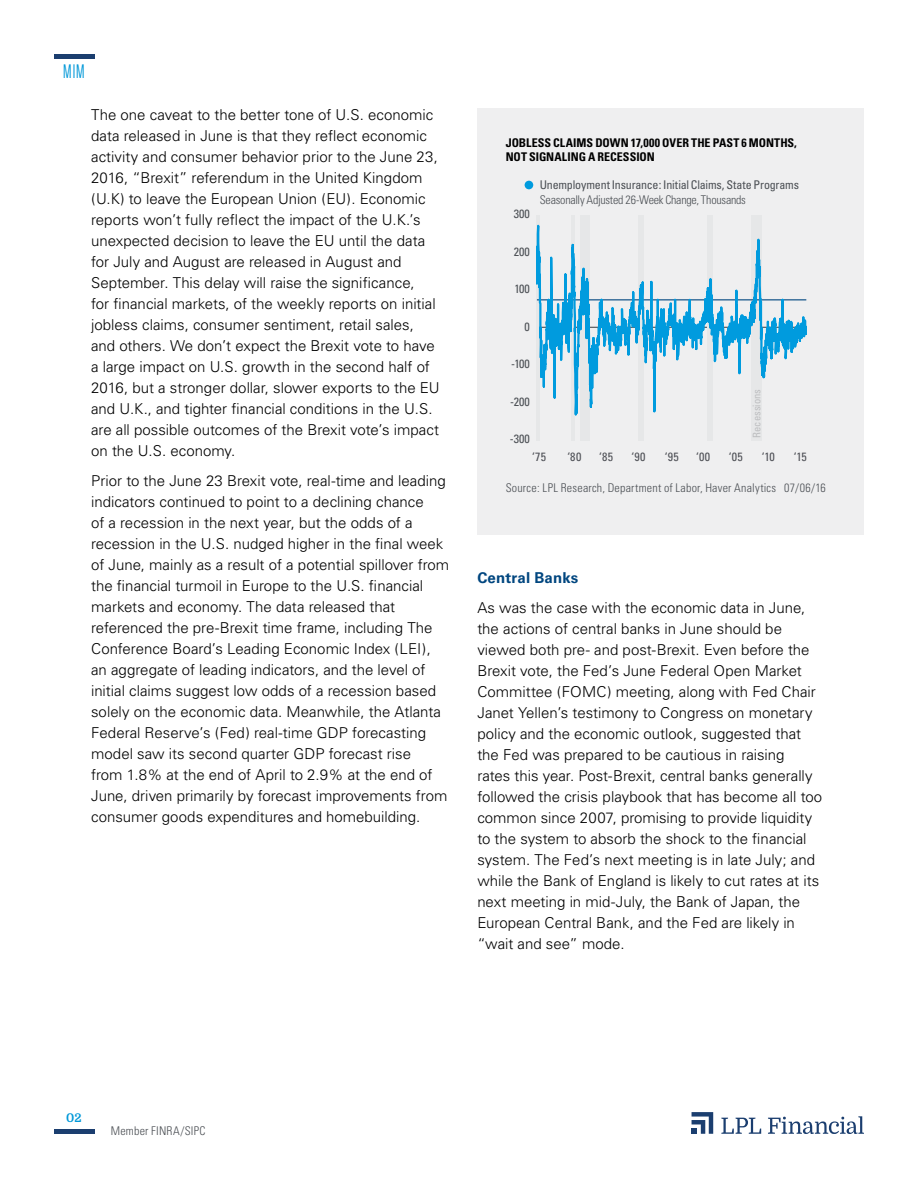
<style>
.page{position:relative;width:918px;height:1188px;background:#fff}
.page>*{position:absolute;margin:0;border:0;box-sizing:border-box;transform-origin:0 0}
.t1{font:19.5px "Tungsten Narrow";color:#0098d8}
.t2{font:300 15px/21px "Univers";color:#000}
.t3{font:700 15px "Univers";letter-spacing:.01em;color:#00467f}
.t4{font:300 condensed 12px "Univers";letter-spacing:.015em;color:#4b4f54}
.t5{font:condensed 12px "Univers";letter-spacing:-.015em;color:#4b4f54}
.t6{font:700 condensed 12px/13.5px "Univers";color:#000}
.t7{font:300 condensed 12px "Univers";letter-spacing:-.02em;color:#4b4f54}
.t8{font:condensed 12px "Univers";letter-spacing:.025em;color:#4d4f55}
.t9{font:700 12px "Domine";color:#0098d8}
.t10{font:condensed 10.5px "Univers";color:#bdbec0}
</style>
<div class="page">
<hr style="left:54px;top:1130px;width:40px;height:4px;background:#1b3e6f">
<hr style="left:54px;top:54px;width:40px;height:4px;background:#1b3e6f">
<svg style="left:692px;top:1112px;width:21px;height:22px"></svg>
<svg style="left:721px;top:1118px;width:40px;height:16px"></svg>
<svg style="left:768px;top:1116px;width:96px;height:18px"></svg>
<div style="left:477px;top:108px;width:387px;height:427px;background:#efeff0"></div>
<div style="left:525px;top:181px;width:8px;height:8px;background:#009bde;border-radius:50%"></div>
<svg style="left:536px;top:224px;width:271px;height:192px"></svg>
<h1 class="t1" style="left:63px;top:62px;width:23px">MIM</h1>
<p class="t2" style="left:91px;top:104px;width:350px">The one caveat to the better tone of U.S. economic data released in June is that they reflect economic activity and consumer behavior prior to the June 23, 2016, “Brexit” referendum in the United Kingdom (U.K) to leave the European Union (EU). Economic reports won’t fully reflect the impact of the U.K.’s unexpected decision to leave the EU until the data for July and August are released in August and September. This delay will raise the significance,<br>for financial markets, of the weekly reports on initial jobless claims, consumer sentiment, retail sales, and others. We don’t expect the Brexit vote to have a large impact on U.S. growth in the second half of 2016, but a stronger dollar, slower exports to the EU and U.K., and tighter financial conditions in the U.S. are all possible outcomes of the Brexit vote’s impact on the U.S. economy.</p>
<p class="t2" style="left:91px;top:470px;width:360px">Prior to the June 23 Brexit vote, real-time and leading indicators continued to point to a declining chance<br>of a recession in the next year, but the odds of a recession in the U.S. nudged higher in the final week of June, mainly as a result of a potential spillover from the financial turmoil in Europe to the U.S. financial markets and economy. The data released that referenced the pre-Brexit time frame, including The Conference Board’s Leading Economic Index (LEI), an aggregate of leading indicators, and the level of initial claims suggest low odds of a recession based solely on the economic data. Meanwhile, the Atlanta Federal Reserve’s (Fed) real-time GDP forecasting model saw its second quarter GDP forecast rise<br>from 1.8% at the end of April to 2.9% at the end of June, driven primarily by forecast improvements from consumer goods expenditures and homebuilding.</p>
<p class="t6" style="left:506px;top:136px;width:293px">JOBLESS CLAIMS DOWN 17,000 OVER THE PAST 6 MONTHS,<br>NOT SIGNALING A RECESSION</p>
<p class="t5" style="left:514px;top:207px;width:18px">300</p>
<p class="t5" style="left:514px;top:244px;width:18px">200</p>
<p class="t5" style="left:514px;top:282px;width:17px">100</p>
<p class="t5" style="left:525px;top:319px;width:7px">0</p>
<p class="t5" style="left:511px;top:357px;width:20px">-100</p>
<p class="t5" style="left:510px;top:394px;width:21px">-200</p>
<p class="t5" style="left:510px;top:432px;width:22px">-300</p>
<p class="t5" style="left:540px;top:177px;width:261px">Unemployment Insurance: Initial Claims, State Programs</p>
<p class="t7" style="left:540px;top:192px;width:208px">Seasonally Adjusted 26-Week Change, Thousands</p>
<p class="t10" style="left:750px;top:438px;width:50px;rotate:-90deg">Recessions</p>
<p class="t8" style="left:532px;top:449px;width:15px">‘75</p>
<p class="t8" style="left:567px;top:449px;width:15px">‘80</p>
<p class="t8" style="left:599px;top:449px;width:15px">‘85</p>
<p class="t8" style="left:632px;top:449px;width:15px">‘90</p>
<p class="t8" style="left:665px;top:449px;width:15px">‘95</p>
<p class="t8" style="left:696px;top:449px;width:15px">‘00</p>
<p class="t8" style="left:729px;top:449px;width:15px">‘05</p>
<p class="t8" style="left:762px;top:449px;width:15px">‘10</p>
<p class="t8" style="left:794px;top:449px;width:15px">‘15</p>
<p class="t4" style="left:506px;top:481px;width:322px">Source: LPL Research, Department of Labor, Haver Analytics 07/06/16</p>
<p class="t3" style="left:477px;top:569px;width:103px">Central Banks</p>
<p class="t2" style="left:477px;top:597px;width:346px">As was the case with the economic data in June, the actions of central banks in June should be viewed both pre- and post-Brexit. Even before the Brexit vote, the Fed’s June Federal Open Market Committee (FOMC) meeting, along with Fed Chair Janet Yellen’s testimony to Congress on monetary policy and the economic outlook, suggested that the Fed was prepared to be cautious in raising<br>rates this year. Post-Brexit, central banks generally followed the crisis playbook that has become all too common since 2007, promising to provide liquidity to the system to absorb the shock to the financial system. The Fed’s next meeting is in late July; and while the Bank of England is likely to cut rates at its next meeting in mid-July, the Bank of Japan, the European Central Bank, and the Fed are likely in “wait and see” mode.</p>
<p class="t9" style="left:66px;top:1112px;width:17px">02</p>
<p class="t4" style="left:111px;top:1123px;width:96px">Member FINRA/SIPC</p>
</div>
